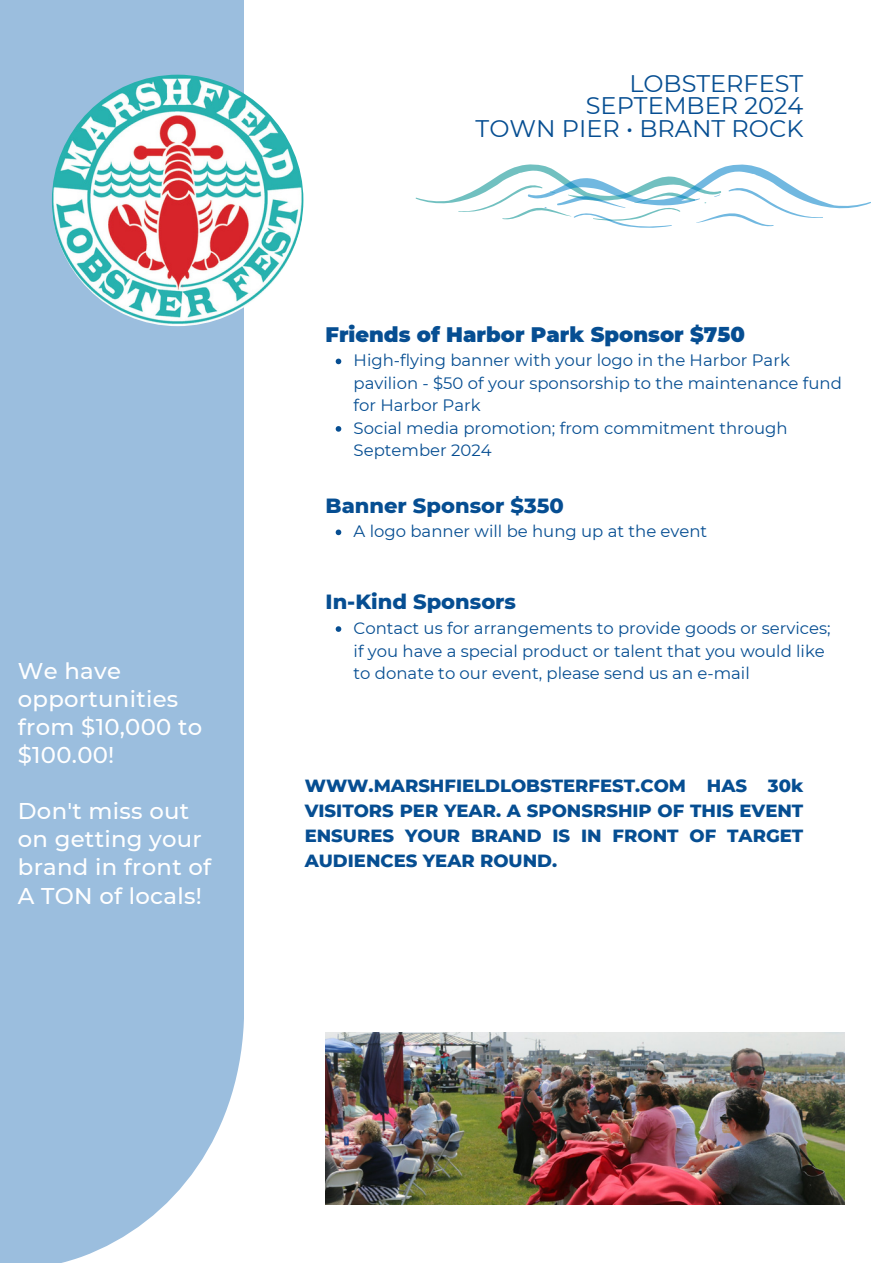
<style>
.page{position:relative;width:893px;height:1264px;background:#fff}
.page>*{position:absolute;margin:0;border:0;box-sizing:border-box;transform-origin:0 0}
.t1{font:24px "Montserrat";color:#064e92}
.t2{font:500 22.8px/28px "Montserrat";letter-spacing:.01em;color:#fff}
.t3{font:800 21px "Montserrat";color:#064e92}
.t4{font:900 21px "Montserrat";color:#064e92}
.t5{font:800 18px/24.8px "Montserrat";color:#064e92;text-align:justify}
.t6{font:16.5px/22.5px "Montserrat";color:#064e92}
</style>
<div class="page">
<div style="left:0;top:0;width:244px;height:1262px;background:#9bbede"></div>
<img style="left:52px;top:75px;width:251px;height:251px;border-radius:50%">
<svg style="left:335px;top:358px;width:6px;height:6px"></svg>
<svg style="left:335px;top:426px;width:6px;height:5px"></svg>
<svg style="left:335px;top:529px;width:6px;height:6px"></svg>
<svg style="left:335px;top:626px;width:6px;height:6px"></svg>
<img style="left:325px;top:1032px;width:519px;height:172px">
<svg style="left:415px;top:164px;width:456px;height:64px"></svg>
<p class="t2" style="left:18px;top:656px;width:186px">We have opportunities from $10,000 to $100.00!</p>
<p class="t2" style="left:18px;top:797px;width:195px">Don't miss out on getting your brand in front of<br>A TON of locals!</p>
<p class="t1" style="left:629px;top:68px;width:175px">LOBSTERFEST</p>
<p class="t1" style="left:586px;top:91px;width:219px">SEPTEMBER 2024</p>
<p class="t1" style="left:475px;top:113px;width:329px">TOWN PIER • BRANT ROCK</p>
<p class="t4" style="left:325px;top:321px;width:421px">Friends of Harbor Park Sponsor $750</p>
<p class="t6" style="left:353px;top:349px;width:489px">High-flying banner with your logo in the Harbor Park pavilion - $50 of your sponsorship to the maintenance fund for Harbor Park</p>
<p class="t6" style="left:353px;top:417px;width:435px">Social media promotion; from commitment through<br>September 2024</p>
<p class="t3" style="left:325px;top:492px;width:240px">Banner Sponsor $350</p>
<p class="t6" style="left:353px;top:520px;width:355px">A logo banner will be hung up at the event</p>
<p class="t3" style="left:325px;top:589px;width:192px">In-Kind Sponsors</p>
<p class="t6" style="left:353px;top:617px;width:478px">Contact us for arrangements to provide goods or services; if you have a special product or talent that you would like to donate to our event, please send us an e-mail</p>
<p class="t5" style="left:305px;top:773px;width:500px">WWW.MARSHFIELDLOBSTERFEST.COM HAS 30k VISITORS PER YEAR. A SPONSRSHIP OF THIS EVENT ENSURES YOUR BRAND IS IN FRONT OF TARGET AUDIENCES YEAR ROUND.</p>
</div>
